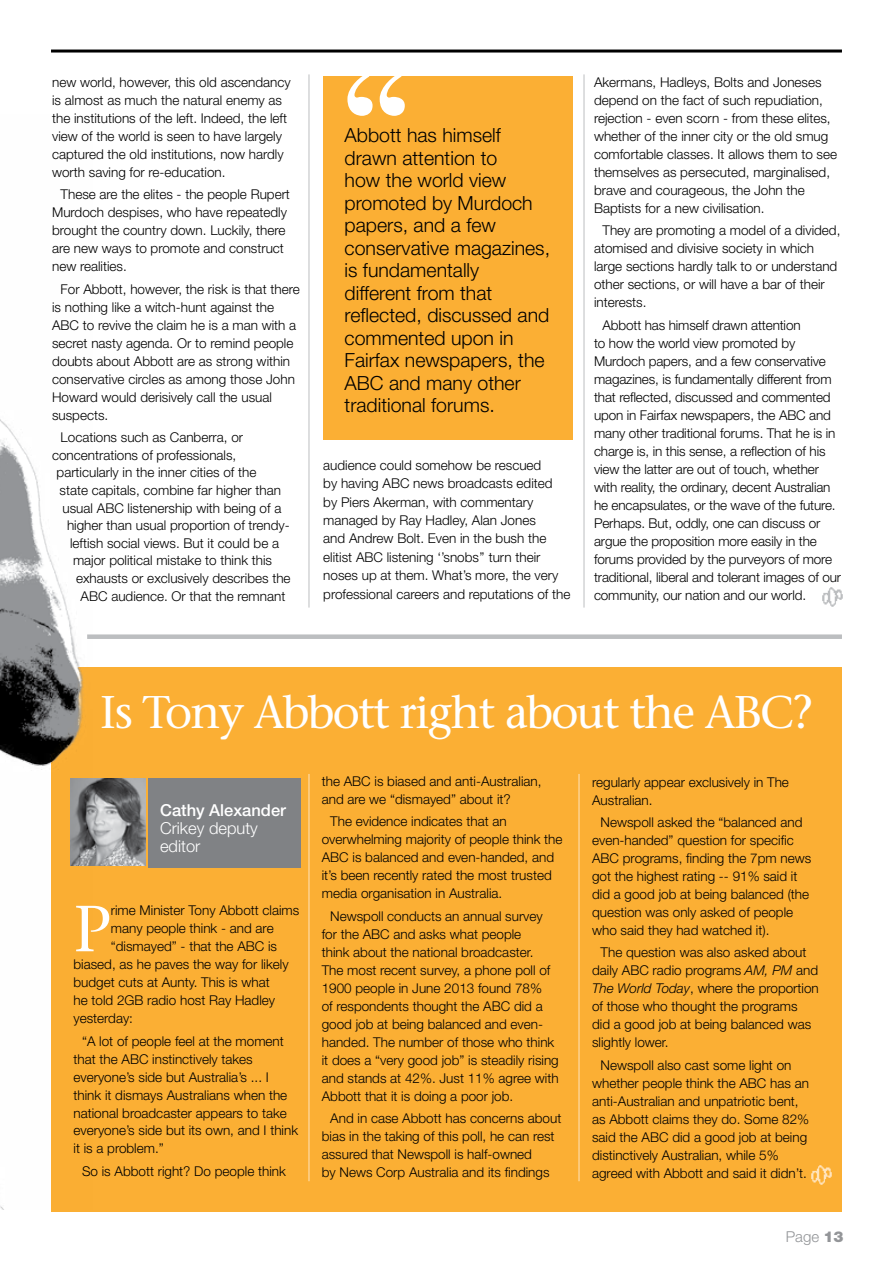
<style>
.page{position:relative;width:893px;height:1263px;background:#fff}
.page>*{position:absolute;margin:0;border:0;box-sizing:border-box;transform-origin:0 0}
.t1{font:64.95px "Stone Serif";color:#fff}
.t2{font:45.75px "Stone Serif";letter-spacing:-.04em;color:#fff}
.t3{font:300 19.5px/22.5px "Helvetica Neue";color:#000}
.t4{font:300 16.5px/18px "Helvetica Neue";color:#fff}
.t5{font:500 16.5px "Helvetica Neue";color:#fff}
.t6{font:300 15px "Helvetica Neue";color:#939598}
.t7{font:300 13.5px/18px "Helvetica Neue";color:#000}
.s1{font-style:italic}
.s2{font-weight:900}
</style>
<div class="page">
<hr style="left:51px;top:50px;width:791px;height:3px;background:#000">
<div style="left:51px;top:668px;width:791px;height:544px;background:#fbaf34"></div>
<img style="left:822px;top:587px;width:21px;height:20px">
<img style="left:93px;top:778px;width:53px;height:88px">
<div style="left:148px;top:778px;width:152px;height:89px;background:#808285"></div>
<img style="left:0;top:419px;width:93px;height:790px">
<div style="left:323px;top:77px;width:250px;height:363px;background:#fbaf34"></div>
<div style="left:87px;top:634px;width:755px;height:5px;background:#bcbec0"></div>
<svg style="left:347px;top:76px;width:58px;height:40px"></svg>
<hr style="left:309px;top:74px;width:1px;height:534px;background:#bcbec0">
<hr style="left:309px;top:774px;width:1px;height:407px;background:#ffe4bd">
<hr style="left:579px;top:774px;width:1px;height:407px;background:#ffe4bd">
<hr style="left:584px;top:74px;width:1px;height:534px;background:#bcbec0">
<img style="left:811px;top:1165px;width:21px;height:20px">
<p class="t7" style="left:52px;top:73px;width:240px">new world, however, this old ascendancy is almost as much the natural enemy as the institutions of the left. Indeed, the left view of the world is seen to have largely captured the old institutions, now hardly worth saving for re-education.</p>
<p class="t7" style="left:52px;top:185px;width:239px;text-indent:9px">These are the elites - the people Rupert Murdoch despises, who have repeatedly brought the country down. Luckily, there are new ways to promote and construct new realities.</p>
<p class="t7" style="left:52px;top:280px;width:249px;text-indent:9px">For Abbott, however, the risk is that there is nothing like a witch-hunt against the ABC to revive the claim he is a man with a secret nasty agenda. Or to remind people doubts about Abbott are as strong within conservative circles as among those John Howard would derisively call the usual suspects.</p>
<p class="t7" style="left:61px;top:428px;width:184px">Locations such as Canberra, or</p>
<p class="t7" style="left:52px;top:446px;width:186px">concentrations of professionals,</p>
<p class="t7" style="left:57px;top:463px;width:201px">particularly in the inner cities of the</p>
<p class="t7" style="left:60px;top:481px;width:223px">state capitals, combine far higher than</p>
<p class="t7" style="left:63px;top:498px;width:220px">usual ABC listenership with being of a</p>
<p class="t7" style="left:67px;top:516px;width:224px">higher than usual proportion of trendy-</p>
<p class="t7" style="left:70px;top:534px;width:211px">leftish social views. But it could be a</p>
<p class="t7" style="left:73px;top:551px;width:201px">major political mistake to think this</p>
<p class="t7" style="left:76px;top:569px;width:216px">exhausts or exclusively describes the</p>
<p class="t7" style="left:81px;top:587px;width:206px">ABC audience. Or that the remnant</p>
<p class="t3" style="left:345px;top:124px;width:207px">Abbott has himself drawn attention to<br>how the world view promoted by Murdoch papers, and a few conservative magazines, is fundamentally different from that reflected, discussed and commented upon in<br>Fairfax newspapers, the<br>ABC and many other traditional forums.</p>
<p class="t7" style="left:323px;top:455px;width:249px;line-height:18.5px">audience could somehow be rescued<br>by having ABC news broadcasts edited<br>by Piers Akerman, with commentary managed by Ray Hadley, Alan Jones<br>and Andrew Bolt. Even in the bush the elitist ABC listening ‘’snobs’’ turn their noses up at them. What’s more, the very professional careers and reputations of the</p>
<p class="t7" style="left:594px;top:73px;width:245px">Akermans, Hadleys, Bolts and Joneses depend on the fact of such repudiation, rejection - even scorn - from these elites, whether of the inner city or the old smug comfortable classes. It allows them to see themselves as persecuted, marginalised, brave and courageous, the John the Baptists for a new civilisation.</p>
<p class="t7" style="left:594px;top:221px;width:248px;text-indent:9px">They are promoting a model of a divided, atomised and divisive society in which large sections hardly talk to or understand other sections, or will have a bar of their interests.</p>
<p class="t7" style="left:594px;top:316px;width:249px;text-indent:9px">Abbott has himself drawn attention<br>to how the world view promoted by Murdoch papers, and a few conservative magazines, is fundamentally different from that reflected, discussed and commented upon in Fairfax newspapers, the ABC and many other traditional forums. That he is in charge is, in this sense, a reflection of his view the latter are out of touch, whether with reality, the ordinary, decent Australian he encapsulates, or the wave of the future.<br>Perhaps. But, oddly, one can discuss or argue the proposition more easily in the forums provided by the purveyors of more traditional, liberal and tolerant images of our community, our nation and our world.</p>
<h2 class="t2" style="left:100px;top:685px;width:715px">Is Tony Abbott right about the ABC?</h2>
<p class="t7" style="left:322px;top:772px;width:221px">the ABC is biased and anti-Australian, and are we “dismayed” about it?</p>
<p class="t7" style="left:322px;top:812px;width:242px;text-indent:9px">The evidence indicates that an overwhelming majority of people think the ABC is balanced and even-handed, and it’s been recently rated the most trusted media organisation in Australia.</p>
<p class="t7" style="left:322px;top:906px;width:239px;text-indent:9px">Newspoll conducts an annual survey for the ABC and asks what people<br>think about the national broadcaster.<br>The most recent survey, a phone poll of 1900 people in June 2013 found 78%<br>of respondents thought the ABC did a good job at being balanced and even&shy;handed. The number of those who think it does a “very good job” is steadily rising and stands at 42%. Just 11% agree with Abbott that it is doing a poor job.</p>
<p class="t7" style="left:322px;top:1109px;width:241px;text-indent:9px">And in case Abbott has concerns about bias in the taking of this poll, he can rest assured that Newspoll is half-owned<br>by News Corp Australia and its findings</p>
<p class="t7" style="left:592px;top:773px;width:198px">regularly appear exclusively in The<br>Australian.</p>
<p class="t7" style="left:592px;top:813px;width:221px;text-indent:9px">Newspoll asked the “balanced and even-handed” question for specific ABC programs, finding the 7pm news got the highest rating -- 91% said it did a good job at being balanced (the question was only asked of people who said they had watched it).</p>
<p class="t7" style="left:592px;top:943px;width:228px;text-indent:9px">The question was also asked about daily ABC radio programs <span class="s1">AM, PM</span> and<br><span class="s1">The World Today</span>, where the proportion of those who thought the programs did a good job at being balanced was slightly lower.</p>
<p class="t7" style="left:592px;top:1055px;width:219px;text-indent:9px">Newspoll also cast some light on whether people think the ABC has an anti-Australian and unpatriotic bent, as Abbott claims they do. Some 82% said the ABC did a good job at being distinctively Australian, while 5% agreed with Abbott and said it didn’t.</p>
<p class="t5" style="left:160px;top:800px;width:127px">Cathy Alexander</p>
<p class="t4" style="left:160px;top:819px;width:99px">Crikey deputy editor</p>
<h1 class="t1" style="left:74px;top:890px;width:39px">P</h1>
<p class="t7" style="left:111px;top:901px;width:190px">rime Minister Tony Abbott claims</p>
<p class="t7" style="left:111px;top:919px;width:164px">many people think - and are</p>
<p class="t7" style="left:111px;top:937px;width:168px">“dismayed” - that the ABC is</p>
<p class="t7" style="left:74px;top:955px;width:217px">biased, as he paves the way for likely</p>
<p class="t7" style="left:74px;top:973px;width:198px">budget cuts at Aunty. This is what</p>
<p class="t7" style="left:74px;top:991px;width:203px">he told 2GB radio host Ray Hadley</p>
<p class="t7" style="left:74px;top:1009px;width:61px">yesterday:</p>
<p class="t7" style="left:74px;top:1031px;width:226px;text-indent:9px">“A lot of people feel at the moment that the ABC instinctively takes everyone’s side but Australia’s ... I think it dismays Australians when the national broadcaster appears to take everyone’s side but its own, and I think it is a problem.”</p>
<p class="t7" style="left:82px;top:1161px;width:205px">So is Abbott right? Do people think</p>
<p class="t6" style="left:786px;top:1227px;width:59px">Page <span class="s2">13</span></p>
</div>
